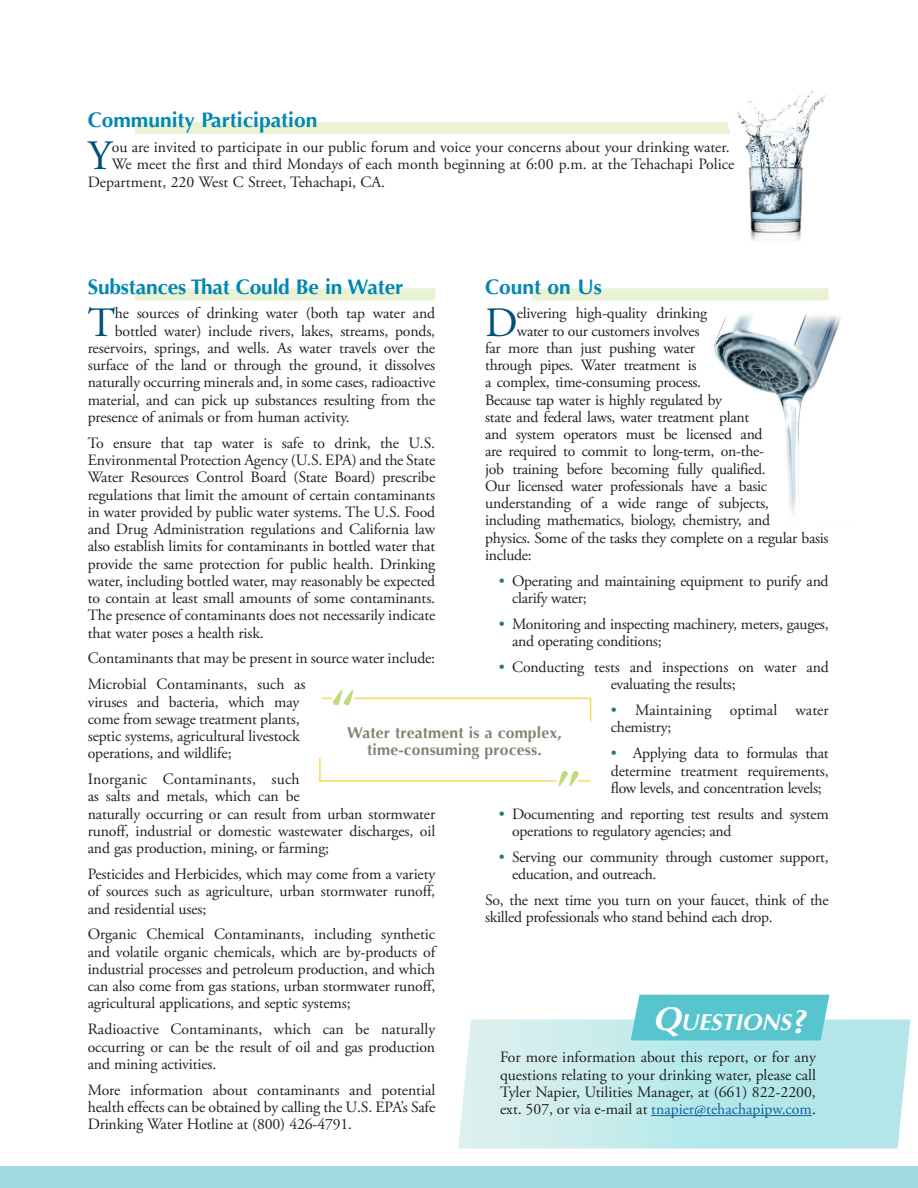
<style>
.page{position:relative;width:918px;height:1188px;background:#fff}
.page>*{position:absolute;margin:0;border:0;box-sizing:border-box;transform-origin:0 0}
.Initial_Cap{font:41.7px "Adobe Garamond Pro";color:#00517a}
.t1{font:italic 700 23.1px "Optima";color:#fff}
.Article_Headline-BLO{font:700 21px "Optima";color:#0087b3}
.First_Paragraph{font:15.75px/17.2px "Adobe Garamond Pro";letter-spacing:-.01em;color:#231f20}
.Initial_Cap-2{font:15.75px "Adobe Garamond Pro";letter-spacing:-.01em;color:#231f20}
.First_Paragraph-2{font:700 15.75px/17.2px "Optima";letter-spacing:.01em;color:#848272;text-align:center}
.s1{color:#207b7f}
.s2{font-size:33px}
.s3{color:#175d9e}
</style>
<div class="page">
<div style="left:0;top:1166px;width:918px;height:22px;background:#a1dae1"></div>
<svg style="left:458px;top:1020px;width:452px;height:129px;background:#c2eaec"></svg>
<div style="left:631px;top:995px;width:198px;height:45px;background:#57c5ce"></div>
<hr style="left:651px;top:1115px;width:161px;height:1px;background:#175d9e">
<div style="left:532px;top:288px;width:297px;height:12px;background:#e9f2d5"></div>
<svg style="left:321px;top:690px;width:271px;height:32px"></svg>
<svg style="left:319px;top:757px;width:272px;height:30px"></svg>
<img style="left:714px;top:314px;width:127px;height:200px">
<div style="left:135px;top:288px;width:300px;height:12px;background:#e9f2d5"></div>
<div style="left:135px;top:122px;width:595px;height:12px;background:#e9f2d5"></div>
<img style="left:727px;top:90px;width:99px;height:151px">
<p class="Article_Headline-BLO" style="left:88px;top:108px;width:231px">Community Participation</p>
<p class="Initial_Cap" style="left:88px;top:131px;width:25px">Y</p>
<p class="Initial_Cap-2" style="left:112px;top:138px;width:620px">ou are invited to participate in our public forum and voice your concerns about your drinking water.</p>
<p class="Initial_Cap-2" style="left:112px;top:155px;width:624px">We meet the first and third Mondays of each month beginning at 6:00 p.m. at the Tehachapi Police</p>
<p class="Initial_Cap-2" style="left:88px;top:172px;width:299px">Department, 220 West C Street, Tehachapi, CA.</p>
<p class="Article_Headline-BLO" style="left:88px;top:274px;width:317px">Substances That Could Be in Water</p>
<p class="Initial_Cap" style="left:88px;top:297px;width:29px">T</p>
<p class="Initial_Cap-2" style="left:115px;top:304px;width:322px">he sources of drinking water (both tap water and</p>
<p class="Article_Headline-BLO" style="left:485px;top:274px;width:118px">Count on Us</p>
<p class="Initial_Cap" style="left:485px;top:297px;width:34px">D</p>
<p class="Initial_Cap-2" style="left:517px;top:304px;width:192px">elivering high-quality drinking</p>
<p class="Initial_Cap-2" style="left:115px;top:321px;width:322px">bottled water) include rivers, lakes, streams, ponds,</p>
<p class="Initial_Cap-2" style="left:88px;top:338px;width:349px">reservoirs, springs, and wells. As water travels over the</p>
<p class="Initial_Cap-2" style="left:88px;top:356px;width:349px">surface of the land or through the ground, it dissolves</p>
<p class="Initial_Cap-2" style="left:88px;top:373px;width:349px">naturally occurring minerals and, in some cases, radioactive</p>
<p class="Initial_Cap-2" style="left:88px;top:390px;width:349px">material, and can pick up substances resulting from the</p>
<p class="Initial_Cap-2" style="left:88px;top:407px;width:263px">presence of animals or from human activity.</p>
<p class="First_Paragraph" style="left:88px;top:435px;width:349px;text-align:justify">To ensure that tap water is safe to drink, the U.S.<br>Environmental Protection Agency (U.S. EPA) and the State Water Resources Control Board (State Board) prescribe regulations that limit the amount of certain contaminants in water provided by public water systems. The U.S. Food and Drug Administration regulations and California law also establish limits for contaminants in bottled water that provide the same protection for public health. Drinking water, including bottled water, may reasonably be expected to contain at least small amounts of some contaminants.<br>The presence of contaminants does not necessarily indicate that water poses a health risk.</p>
<p class="First_Paragraph" style="left:88px;top:650px;width:349px">Contaminants that may be present in source water include:</p>
<p class="First_Paragraph" style="left:88px;top:676px;width:219px">Microbial Contaminants, such as viruses and bacteria, which may come from sewage treatment plants, septic systems, agricultural livestock operations, and wildlife;</p>
<p class="First_Paragraph" style="left:88px;top:771px;width:349px">Inorganic Contaminants, such<br>as salts and metals, which can be<br>naturally occurring or can result from urban stormwater runoff, industrial or domestic wastewater discharges, oil and gas production, mining, or farming;</p>
<p class="First_Paragraph" style="left:88px;top:866px;width:349px;text-align:justify">Pesticides and Herbicides, which may come from a variety of sources such as agriculture, urban stormwater runoff, and residential uses;</p>
<p class="First_Paragraph" style="left:88px;top:926px;width:349px;text-align:justify">Organic Chemical Contaminants, including synthetic and volatile organic chemicals, which are by-products of industrial processes and petroleum production, and which can also come from gas stations, urban stormwater runoff, agricultural applications, and septic systems;</p>
<p class="First_Paragraph" style="left:88px;top:1021px;width:349px;text-align:justify">Radioactive Contaminants, which can be naturally occurring or can be the result of oil and gas production and mining activities.</p>
<p class="First_Paragraph" style="left:88px;top:1082px;width:349px;text-align:justify">More information about contaminants and potential health effects can be obtained by calling the U.S. EPA’s Safe Drinking Water Hotline at (800) 426-4791.</p>
<p class="Initial_Cap-2" style="left:517px;top:321px;width:184px">water to our customers involves</p>
<p class="Initial_Cap-2" style="left:485px;top:338px;width:211px">far more than just pushing water</p>
<p class="Initial_Cap-2" style="left:485px;top:356px;width:213px">through pipes. Water treatment is</p>
<p class="Initial_Cap-2" style="left:485px;top:373px;width:218px">a complex, time-consuming process.</p>
<p class="Initial_Cap-2" style="left:485px;top:390px;width:238px">Because tap water is highly regulated by</p>
<p class="Initial_Cap-2" style="left:485px;top:407px;width:266px">state and federal laws, water treatment plant</p>
<p class="Initial_Cap-2" style="left:485px;top:425px;width:279px">and system operators must be licensed and</p>
<p class="Initial_Cap-2" style="left:485px;top:442px;width:280px">are required to commit to long-term, on-the-</p>
<p class="Initial_Cap-2" style="left:485px;top:459px;width:282px">job training before becoming fully qualified.</p>
<p class="Initial_Cap-2" style="left:485px;top:476px;width:284px">Our licensed water professionals have a basic</p>
<p class="Initial_Cap-2" style="left:485px;top:494px;width:285px">understanding of a wide range of subjects,</p>
<p class="Initial_Cap-2" style="left:485px;top:511px;width:287px">including mathematics, biology, chemistry, and</p>
<p class="Initial_Cap-2" style="left:485px;top:528px;width:345px">physics. Some of the tasks they complete on a regular basis</p>
<p class="Initial_Cap-2" style="left:485px;top:545px;width:48px">include:</p>
<p class="First_Paragraph" style="left:512px;top:573px;width:318px;text-indent:-14px"><span class="s1">•</span> Operating and maintaining equipment to purify and clarify water;</p>
<p class="First_Paragraph" style="left:512px;top:616px;width:318px;text-indent:-14px"><span class="s1">•</span> Monitoring and inspecting machinery, meters, gauges, and operating conditions;</p>
<p class="First_Paragraph" style="left:611px;top:659px;width:220px;text-indent:-112px"><span class="s1">•</span> Conducting tests and inspections on water and evaluating the results;</p>
<p class="First_Paragraph" style="left:611px;top:702px;width:219px"><span class="s1">•</span> Maintaining optimal water chemistry;</p>
<p class="First_Paragraph" style="left:611px;top:745px;width:219px;text-align:justify"><span class="s1">•</span> Applying data to formulas that determine treatment requirements, flow levels, and concentration levels;</p>
<p class="First_Paragraph" style="left:512px;top:806px;width:318px;text-indent:-14px"><span class="s1">•</span> Documenting and reporting test results and system operations to regulatory agencies; and</p>
<p class="First_Paragraph" style="left:512px;top:849px;width:318px;text-indent:-14px"><span class="s1">•</span> Serving our community through customer support, education, and outreach.</p>
<p class="First_Paragraph" style="left:485px;top:892px;width:345px">So, the next time you turn on your faucet, think of the skilled professionals who stand behind each drop.</p>
<p class="First_Paragraph-2" style="left:347px;top:724px;width:216px">Water treatment is a complex, time-consuming process.</p>
<p class="t1" style="left:653px;top:1009px;width:162px"><span class="s2">Q</span>UESTIONS<span class="s2">?</span></p>
<p class="First_Paragraph" style="left:500px;top:1049px;width:317px;text-align:justify">For more information about this report, or for any questions relating to your drinking water, please call Tyler Napier, Utilities Manager, at (661) 822-2200, ext. 507, or via e-mail at <span class="s3">tnapier@tehachapipw.com</span>.</p>
</div>
